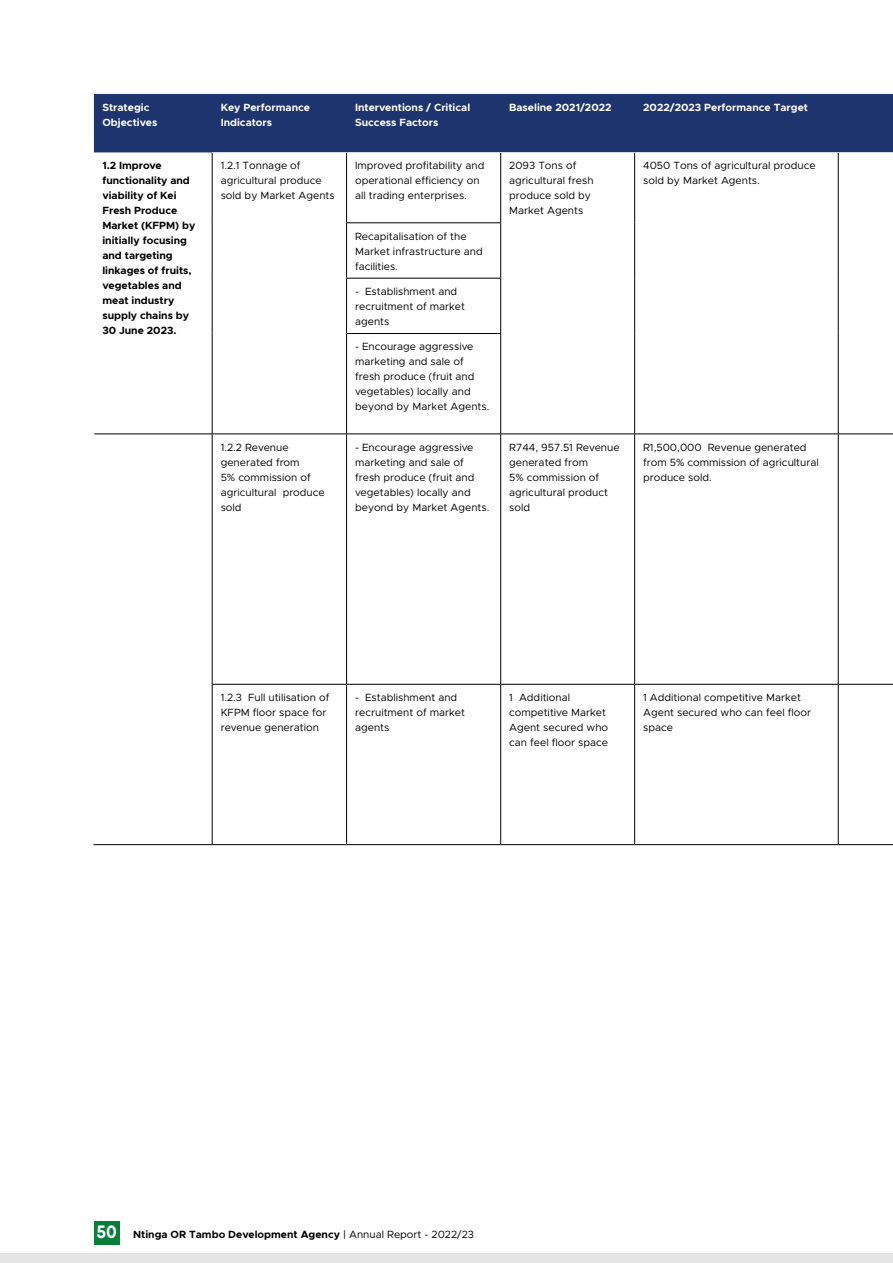
<style>
.page{position:relative;width:893px;height:1263px;background:#fff}
.page>*{position:absolute;margin:0;border:0;box-sizing:border-box;transform-origin:0 0}
.t1{font:10.5px/15px "Metropolis";color:#000}
.t2{font:700 10.5px/15px "Metropolis";color:#000}
.t3{font:700 10.5px/15px "Metropolis";color:#fff}
.s1{font-family:"Ageo";font-weight:800;font-size:18px;color:#fff}
.s2{font-weight:500}
.s3{font-weight:400}
</style>
<div class="page">
<div style="left:0;top:1253px;width:893px;height:10px;background:#e5e5e5"></div>
<div style="left:94px;top:1221px;width:26px;height:23px;background:#067f38"></div>
<div style="left:94px;top:94px;width:799px;height:58px;background:#1e346e"></div>
<svg style="left:212px;top:152px;width:681px;height:692px"></svg>
<hr style="left:212px;top:153px;width:1px;height:70px;background:#000">
<hr style="left:346px;top:153px;width:1px;height:69px;background:#000">
<hr style="left:500px;top:153px;width:1px;height:69px;background:#000">
<hr style="left:634px;top:153px;width:1px;height:70px;background:#000">
<hr style="left:838px;top:153px;width:1px;height:70px;background:#000">
<hr style="left:212px;top:223px;width:1px;height:55px;background:#000">
<hr style="left:346px;top:222px;width:155px;height:1px;background:#000">
<hr style="left:346px;top:223px;width:1px;height:55px;background:#000">
<hr style="left:500px;top:223px;width:1px;height:55px;background:#000">
<hr style="left:634px;top:223px;width:1px;height:55px;background:#000">
<hr style="left:838px;top:223px;width:1px;height:55px;background:#000">
<hr style="left:212px;top:278px;width:1px;height:55px;background:#000">
<hr style="left:346px;top:278px;width:155px;height:1px;background:#000">
<hr style="left:346px;top:279px;width:1px;height:54px;background:#000">
<hr style="left:500px;top:279px;width:1px;height:54px;background:#000">
<hr style="left:634px;top:278px;width:1px;height:55px;background:#000">
<hr style="left:838px;top:278px;width:1px;height:55px;background:#000">
<hr style="left:212px;top:333px;width:1px;height:100px;background:#000">
<hr style="left:346px;top:333px;width:155px;height:1px;background:#000">
<hr style="left:346px;top:334px;width:1px;height:99px;background:#000">
<hr style="left:500px;top:334px;width:1px;height:99px;background:#000">
<hr style="left:634px;top:333px;width:1px;height:100px;background:#000">
<hr style="left:838px;top:333px;width:1px;height:100px;background:#000">
<hr style="left:94px;top:433px;width:118px;height:1px;background:#000">
<hr style="left:212px;top:433px;width:135px;height:1px;background:#000">
<hr style="left:212px;top:434px;width:1px;height:250px;background:#000">
<hr style="left:347px;top:433px;width:154px;height:1px;background:#000">
<hr style="left:346px;top:434px;width:1px;height:250px;background:#000">
<hr style="left:501px;top:433px;width:134px;height:1px;background:#000">
<hr style="left:500px;top:434px;width:1px;height:250px;background:#000">
<hr style="left:635px;top:433px;width:203px;height:1px;background:#000">
<hr style="left:634px;top:434px;width:1px;height:250px;background:#000">
<hr style="left:838px;top:433px;width:55px;height:1px;background:#000">
<hr style="left:838px;top:434px;width:1px;height:250px;background:#000">
<hr style="left:212px;top:684px;width:135px;height:1px;background:#000">
<hr style="left:212px;top:685px;width:1px;height:159px;background:#000">
<hr style="left:347px;top:684px;width:154px;height:1px;background:#000">
<hr style="left:346px;top:685px;width:1px;height:159px;background:#000">
<hr style="left:501px;top:684px;width:134px;height:1px;background:#000">
<hr style="left:500px;top:685px;width:1px;height:159px;background:#000">
<hr style="left:635px;top:684px;width:203px;height:1px;background:#000">
<hr style="left:634px;top:685px;width:1px;height:159px;background:#000">
<hr style="left:838px;top:684px;width:55px;height:1px;background:#000">
<hr style="left:838px;top:685px;width:1px;height:159px;background:#000">
<hr style="left:94px;top:844px;width:118px;height:1px;background:#000">
<hr style="left:212px;top:844px;width:135px;height:1px;background:#000">
<hr style="left:347px;top:844px;width:154px;height:1px;background:#000">
<hr style="left:501px;top:844px;width:134px;height:1px;background:#000">
<hr style="left:635px;top:844px;width:203px;height:1px;background:#000">
<hr style="left:838px;top:844px;width:55px;height:1px;background:#000">
<p class="t3" style="left:102px;top:100px;width:56px">Strategic<br>Objectives</p>
<p class="t3" style="left:221px;top:100px;width:91px">Key Performance<br>Indicators</p>
<p class="t3" style="left:355px;top:100px;width:117px">Interventions / Critical<br>Success Factors</p>
<p class="t3" style="left:509px;top:100px;width:104px">Baseline 2021/2022</p>
<p class="t3" style="left:643px;top:100px;width:166px">2022/2023 Performance Target</p>
<p class="t2" style="left:102px;top:158px;width:95px">1.2 Improve functionality and viability of Kei<br>Fresh Produce<br>Market (KFPM) by initially focusing and targeting linkages of fruits, vegetables and meat industry supply chains by<br>30 June 2023.</p>
<p class="t1" style="left:221px;top:158px;width:116px">1.2.1 Tonnage of agricultural produce sold by Market Agents</p>
<p class="t1" style="left:355px;top:158px;width:131px">Improved profitability and operational efficiency on all trading enterprises.</p>
<p class="t1" style="left:509px;top:158px;width:86px">2093 Tons of agricultural fresh produce sold by<br>Market Agents</p>
<p class="t1" style="left:643px;top:158px;width:174px">4050 Tons of agricultural produce sold by Market Agents.</p>
<p class="t1" style="left:355px;top:229px;width:129px">Recapitalisation of the<br>Market infrastructure and facilities.</p>
<p class="t1" style="left:355px;top:284px;width:111px">- Establishment and recruitment of market agents</p>
<p class="t1" style="left:355px;top:339px;width:136px">- Encourage aggressive marketing and sale of fresh produce (fruit and vegetables) locally and beyond by Market Agents.</p>
<p class="t1" style="left:221px;top:440px;width:106px">1.2.2 Revenue generated from<br>5% commission of agricultural produce sold</p>
<p class="t1" style="left:355px;top:440px;width:136px">- Encourage aggressive marketing and sale of fresh produce (fruit and vegetables) locally and beyond by Market Agents.</p>
<p class="t1" style="left:509px;top:440px;width:112px">R744, 957.51 Revenue generated from<br>5% commission of agricultural product sold</p>
<p class="t1" style="left:643px;top:440px;width:177px">R1,500,000 Revenue generated from 5% commission of agricultural produce sold.</p>
<p class="t1" style="left:221px;top:690px;width:110px">1.2.3 Full utilisation of<br>KFPM floor space for revenue generation</p>
<p class="t1" style="left:355px;top:690px;width:111px">- Establishment and recruitment of market agents</p>
<p class="t1" style="left:509px;top:690px;width:100px">1 Additional competitive Market<br>Agent secured who can feel floor space</p>
<p class="t1" style="left:643px;top:690px;width:169px">1 Additional competitive Market<br>Agent secured who can feel floor space</p>
<p class="t2" style="left:96px;top:1227px;width:379px"><span class="s1">50</span> Ntinga OR Tambo Development Agency <span class="s2">|</span> <span class="s3">Annual Report - 2022/23</span></p>
</div>
